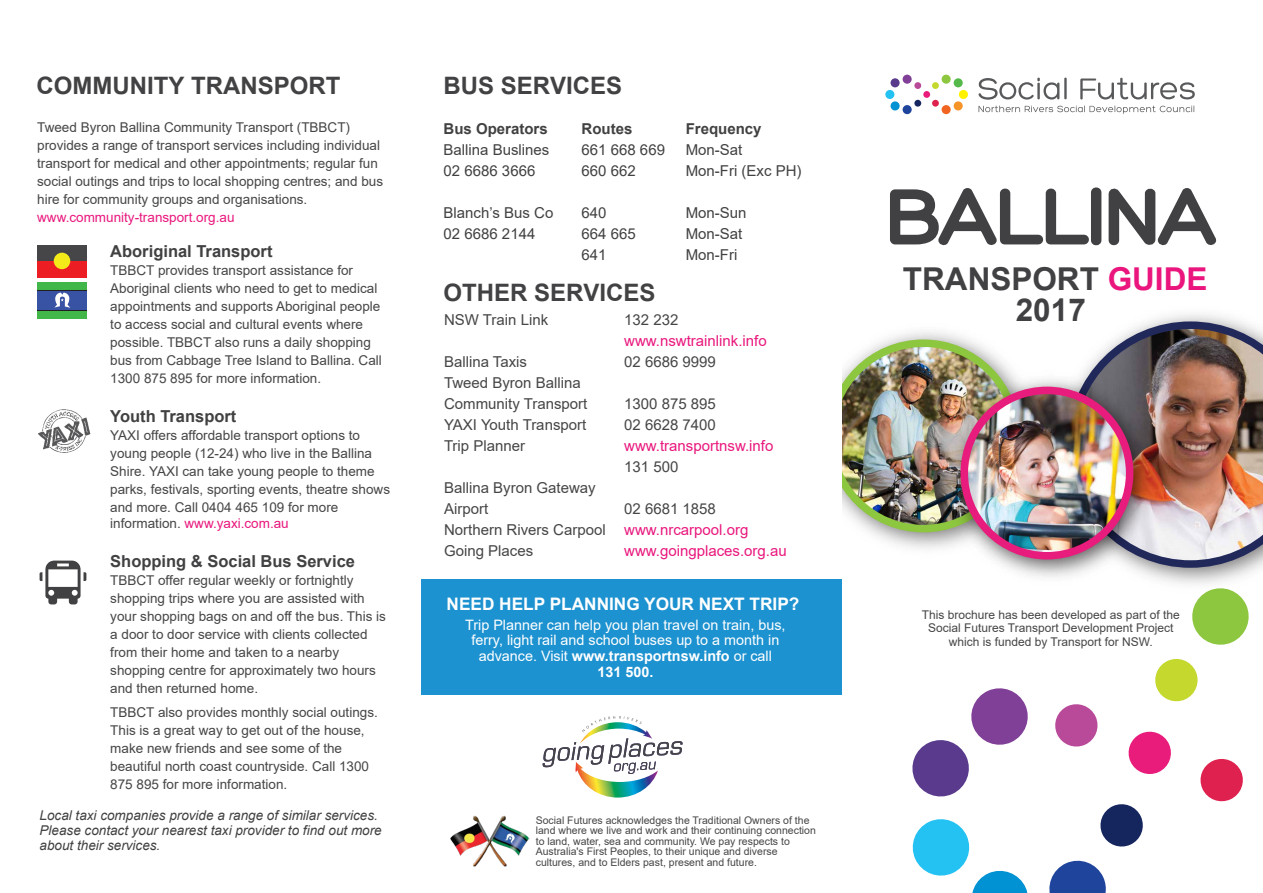
<style>
.page{position:relative;width:1263px;height:893px;background:#fff}
.page>*{position:absolute;margin:0;border:0;box-sizing:border-box;transform-origin:0 0}
.t1{font:79.5px "Hero";color:#414042}
.t2{font:700 31.5px/31.3px "Arial";color:#414042;text-align:center}
.t3{font:700 24px "Arial";color:#424143}
.t4{font:700 17.25px "Arial";color:#fff}
.t5{font:700 16.5px "Arial";color:#414042}
.t6{font:15px/21px "Arial";color:#464547}
.t7{font:15px/21px "Arial";color:#414042}
.t8{font:15px/21px "Arial";color:#e9177d}
.t9{font:700 15px "Arial";color:#414042}
.t10{font:14.4px/15.8px "Arial";color:#fff;text-align:center}
.t11{font:13.5px/18px "Arial";color:#464547}
.t12{font:italic 13.5px/15px "Arial";color:#414042}
.t13{font:13.5px "Arial";color:#e9177d}
.t14{font:12px/13.5px "Arial";color:#464547;text-align:center}
.t15{font:10.5px/10.5px "Arial";color:#464547}
.s1{color:#464547}
.s2{font-weight:700}
.s3{color:#ea157d}
</style>
<div class="page">
<svg style="left:543px;top:716px;width:139px;height:82px"></svg>
<div style="left:421px;top:579px;width:421px;height:115px;background:#1d92d0"></div>
<img style="left:38px;top:409px;width:53px;height:44px">
<svg style="left:40px;top:561px;width:46px;height:43px"></svg>
<div style="left:37px;top:245px;width:50px;height:33px;background:#464547"></div>
<div style="left:37px;top:261px;width:50px;height:17px;background:#ed1d24"></div>
<div style="left:54px;top:253px;width:16px;height:16px;background:#f4ea19;border-radius:50%"></div>
<div style="left:37px;top:282px;width:50px;height:36px;background:#41b649"></div>
<div style="left:37px;top:290px;width:50px;height:21px;background:#3953a4"></div>
<svg style="left:54px;top:293px;width:16px;height:15px"></svg>
<svg style="left:890px;top:187px;width:325px;height:59px"></svg>
<svg style="left:1128px;top:731px;width:43px;height:43px"></svg>
<svg style="left:1192px;top:608px;width:57px;height:37px"></svg>
<svg style="left:1155px;top:659px;width:43px;height:43px"></svg>
<svg style="left:1200px;top:759px;width:43px;height:43px"></svg>
<svg style="left:1055px;top:704px;width:43px;height:43px"></svg>
<svg style="left:912px;top:688px;width:116px;height:109px"></svg>
<svg style="left:1100px;top:804px;width:43px;height:43px"></svg>
<svg style="left:1049px;top:860px;width:57px;height:33px"></svg>
<svg style="left:912px;top:819px;width:116px;height:74px"></svg>
<div style="left:923px;top:91px;width:7px;height:7px;background:#e91c7c;border-radius:50%"></div>
<div style="left:959px;top:90px;width:9px;height:9px;background:#fff200;border-radius:50%"></div>
<div style="left:941px;top:75px;width:10px;height:9px;background:#8dc63f;border-radius:50%"></div>
<div style="left:932px;top:82px;width:7px;height:7px;background:#c4d82e;border-radius:50%"></div>
<div style="left:954px;top:78px;width:9px;height:9px;background:#54b948;border-radius:50%"></div>
<div style="left:941px;top:105px;width:10px;height:9px;background:#f06522;border-radius:50%"></div>
<div style="left:932px;top:100px;width:7px;height:7px;background:#de214e;border-radius:50%"></div>
<div style="left:954px;top:101px;width:9px;height:9px;background:#f59429;border-radius:50%"></div>
<div style="left:885px;top:90px;width:9px;height:9px;background:#24c2f2;border-radius:50%"></div>
<div style="left:903px;top:75px;width:9px;height:9px;background:#814097;border-radius:50%"></div>
<div style="left:914px;top:82px;width:7px;height:7px;background:#b94a9a;border-radius:50%"></div>
<div style="left:890px;top:78px;width:10px;height:9px;background:#593a8c;border-radius:50%"></div>
<div style="left:903px;top:105px;width:9px;height:9px;background:#1f449b;border-radius:50%"></div>
<div style="left:914px;top:100px;width:7px;height:7px;background:#15255d;border-radius:50%"></div>
<div style="left:890px;top:101px;width:10px;height:9px;background:#0092d3;border-radius:50%"></div>
<svg style="left:978px;top:77px;width:217px;height:37px"></svg>
<img style="left:842px;top:314px;width:417px;height:294px">
<img style="left:1067px;top:321px;width:196px;height:247px">
<img style="left:937px;top:366px;width:228px;height:232px">
<img style="left:964px;top:390px;width:166px;height:166px;border-radius:83px">
<div style="left:960px;top:387px;width:173px;height:172px;border:8px solid #e81c7c;border-radius:50%"></div>
<img style="left:450px;top:815px;width:80px;height:52px">
<h3 class="t3" style="left:36px;top:69px;width:305px">COMMUNITY TRANSPORT</h3>
<h3 class="t3" style="left:443px;top:69px;width:180px">BUS SERVICES</h3>
<p class="t11" style="left:37px;top:119px;width:347px">Tweed Byron Ballina Community Transport (TBBCT) provides a range of transport services including individual transport for medical and other appointments; regular fun social outings and trips to local shopping centres; and bus hire for community groups and organisations.</p>
<p class="t13" style="left:37px;top:208px;width:199px">www.community-transport.org.au</p>
<p class="t5" style="left:110px;top:239px;width:164px">Aboriginal Transport</p>
<p class="t11" style="left:110px;top:261px;width:273px">TBBCT provides transport assistance for Aboriginal clients who need to get to medical appointments and supports Aboriginal people to access social and cultural events where possible. TBBCT also runs a daily shopping bus from Cabbage Tree Island to Ballina. Call 1300 875 895 for more information.</p>
<p class="t5" style="left:110px;top:404px;width:128px">Youth Transport</p>
<p class="t11" style="left:110px;top:426px;width:281px">YAXI offers affordable transport options to young people (12-24) who live in the Ballina Shire. YAXI can take young people to theme parks, festivals, sporting events, theatre shows and more. Call 0404 465 109 for more</p>
<p class="t13" style="left:110px;top:514px;width:180px"><span class="s1">information.</span> www.yaxi.com.au</p>
<p class="t5" style="left:110px;top:550px;width:246px">Shopping &amp; Social Bus Service</p>
<p class="t11" style="left:110px;top:571px;width:277px">TBBCT offer regular weekly or fortnightly shopping trips where you are assisted with your shopping bags on and off the bus. This is a door to door service with clients collected from their home and taken to a nearby shopping centre for approximately two hours and then returned home.</p>
<p class="t11" style="left:110px;top:703px;width:269px">TBBCT also provides monthly social outings.<br>This is a great way to get out of the house, make new friends and see some of the beautiful north coast countryside. Call 1300<br>875 895 for more information.</p>
<p class="t12" style="left:40px;top:807px;width:344px">Local taxi companies provide a range of similar services.<br>Please contact your nearest taxi provider to find out more about their services.</p>
<p class="t9" style="left:444px;top:118px;width:106px">Bus Operators</p>
<p class="t7" style="left:444px;top:139px;width:107px">Ballina Buslines<br>02 6686 3666</p>
<p class="t7" style="left:444px;top:202px;width:111px">Blanch’s Bus Co<br>02 6686 2144</p>
<p class="t9" style="left:582px;top:118px;width:52px">Routes</p>
<p class="t7" style="left:582px;top:139px;width:85px">661 668 669<br>660 662</p>
<p class="t7" style="left:582px;top:202px;width:56px">640<br>664 665<br>641</p>
<h3 class="t3" style="left:443px;top:276px;width:214px">OTHER SERVICES</h3>
<p class="t9" style="left:686px;top:118px;width:77px">Frequency</p>
<p class="t7" style="left:686px;top:139px;width:117px">Mon-Sat<br>Mon-Fri (Exc PH)</p>
<p class="t7" style="left:686px;top:202px;width:62px">Mon-Sun<br>Mon-Sat<br>Mon-Fri</p>
<p class="t6" style="left:444px;top:309px;width:106px">NSW Train Link</p>
<p class="t6" style="left:444px;top:351px;width:145px">Ballina Taxis<br>Tweed Byron Ballina<br>Community Transport<br>YAXI Youth Transport<br>Trip Planner</p>
<p class="t6" style="left:444px;top:477px;width:163px">Ballina Byron Gateway<br>Airport<br>Northern Rivers Carpool<br>Going Places</p>
<p class="t6" style="left:624px;top:309px;width:56px">132 232</p>
<p class="t8" style="left:624px;top:330px;width:144px">www.nswtrainlink.info</p>
<p class="t6" style="left:624px;top:351px;width:93px">02 6686 9999</p>
<p class="t6" style="left:624px;top:393px;width:93px">1300 875 895<br>02 6628 7400</p>
<p class="t8" style="left:624px;top:435px;width:151px">www.transportnsw.info</p>
<p class="t6" style="left:624px;top:456px;width:56px">131 500</p>
<p class="t6" style="left:624px;top:498px;width:93px">02 6681 1858</p>
<p class="t8" style="left:624px;top:519px;width:164px">www.nrcarpool.org www.goingplaces.org.au</p>
<p class="t4" style="left:447px;top:592px;width:354px">NEED HELP PLANNING YOUR NEXT TRIP?</p>
<p class="t10" style="left:465px;top:616px;width:322px">Trip Planner can help you plan travel on train, bus, ferry, light rail and school buses up to a month in advance. Visit <span class="s2">www.transportnsw.info</span> or call <span class="s2">131 500.</span></p>
<p class="t15" style="left:536px;top:815px;width:282px">Social Futures acknowledges the Traditional Owners of the land where we live and work and their continuing connection to land, water, sea and community. We pay respects to Australia's First Peoples, to their unique and diverse cultures, and to Elders past, present and future.</p>
<h1 class="t1" style="left:886px;top:176px;width:331px">BALLINA</h1>
<h2 class="t2" style="left:903px;top:263px;width:306px">TRANSPORT <span class="s3">GUIDE<br></span>2017</h2>
<p class="t14" style="left:922px;top:608px;width:260px">This brochure has been developed as part of the<br>Social Futures Transport Development Project which is funded by Transport for NSW.</p>
</div>
